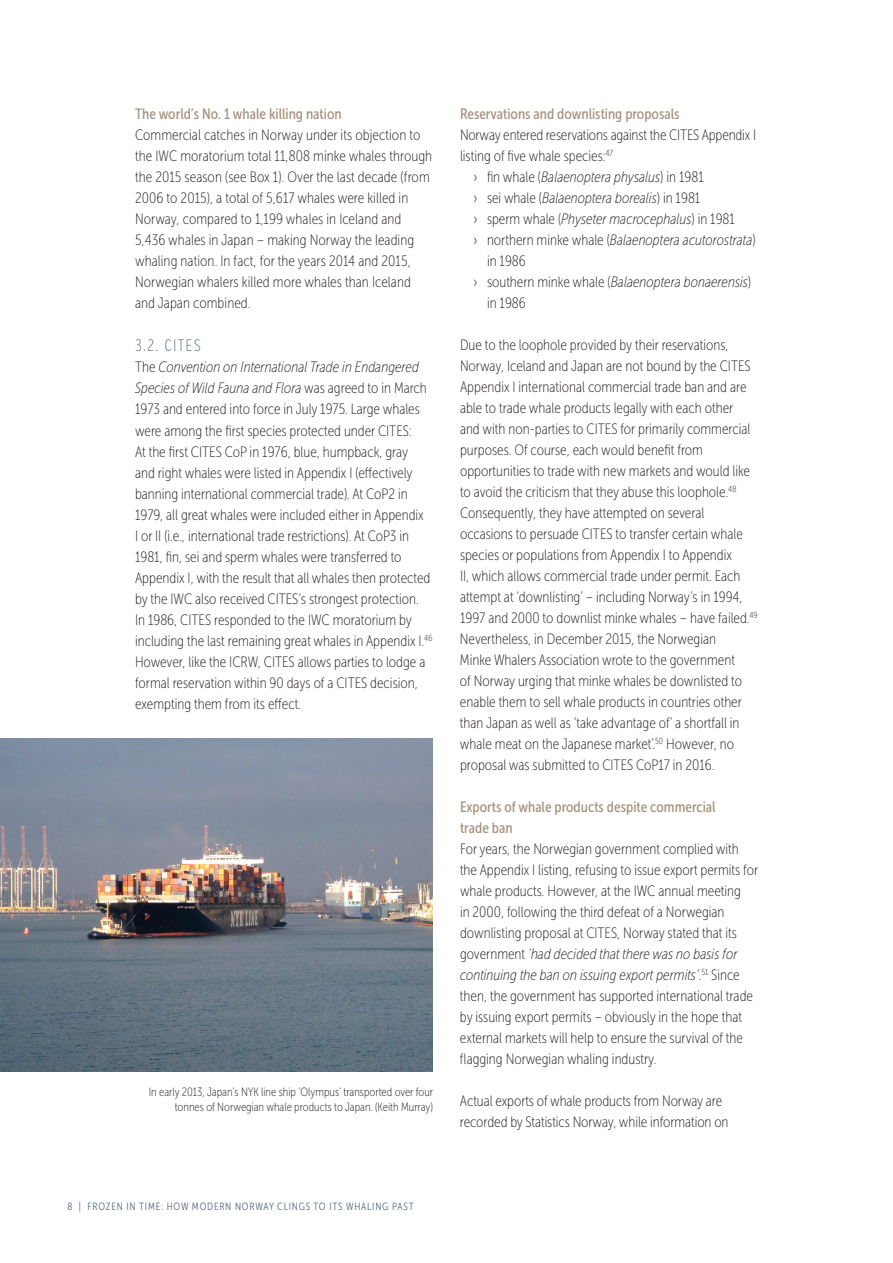
<style>
.page{position:relative;width:893px;height:1263px;background:#fff}
.page>*{position:absolute;margin:0;border:0;box-sizing:border-box;transform-origin:0 0}
.t1{font:200 16.5px "Verb Comp";letter-spacing:.075em;color:#566985}
.t2{font:15px/21px "Museo Sans Cond 100";color:#231f20}
.t3{font:italic 15px "Museo Sans Cond 100";color:#231f20}
.t4{font:15px/21px "Museo Sans Cond 500";color:#a6917d}
.t5{font:12px/15px "Museo Sans Cond 100";color:#231f20;text-align:right}
.t6{font:10.5px "Museo Sans Cond 300";letter-spacing:.075em;color:#566985}
.s1{font-style:italic}
.s2{font-style:normal}
</style>
<div class="page">
<img style="left:0;top:738px;width:433px;height:334px">
<p class="t4" style="left:135px;top:104px;width:208px">The world’s No. 1 whale killing nation</p>
<p class="t2" style="left:135px;top:125px;width:299px">Commercial catches in Norway under its objection to the IWC moratorium total 11,808 minke whales through the 2015 season (see Box 1). Over the last decade (from 2006 to 2015), a total of 5,617 whales were killed in Norway, compared to 1,199 whales in Iceland and 5,436 whales in Japan – making Norway the leading whaling nation. In fact, for the years 2014 and 2015, Norwegian whalers killed more whales than Iceland and Japan combined.</p>
<p class="t1" style="left:135px;top:336px;width:68px">3.2. CITES</p>
<p class="t2" style="left:135px;top:357px;width:299px">The <span class="s1">Convention on International Trade in Endangered Species of Wild Fauna and Flora</span> was agreed to in March 1973 and entered into force in July 1975. Large whales were among the first species protected under CITES:<br>At the first CITES CoP in 1976, blue, humpback, gray<br>and right whales were listed in Appendix I (effectively banning international commercial trade). At CoP2 in 1979, all great whales were included either in Appendix<br>I or II (i.e., international trade restrictions). At CoP3 in 1981, fin, sei and sperm whales were transferred to Appendix I, with the result that all whales then protected by the IWC also received CITES’s strongest protection.<br>In 1986, CITES responded to the IWC moratorium by including the last remaining great whales in Appendix I.<sup>46<br></sup>However, like the ICRW, CITES allows parties to lodge a formal reservation within 90 days of a CITES decision, exempting them from its effect.</p>
<p class="t5" style="left:149px;top:1085px;width:286px">In early 2013, Japan's NYK line ship ‘Olympus’ transported over four tonnes of Norwegian whale products to Japan. (Keith Murray)</p>
<p class="t4" style="left:460px;top:104px;width:221px">Reservations and downlisting proposals</p>
<p class="t2" style="left:460px;top:125px;width:298px">Norway entered reservations against the CITES Appendix I</p>
<p class="t2" style="left:460px;top:146px;width:155px">listing of five whale species:<sup>47</sup></p>
<p class="t3" style="left:473px;top:169px;width:232px"><span class="s2">› fin whale (</span>Balaenoptera physalus<span class="s2">) in 1981</span></p>
<p class="t3" style="left:473px;top:190px;width:228px"><span class="s2">› sei whale (</span>Balaenoptera borealis<span class="s2">) in 1981</span></p>
<p class="t3" style="left:473px;top:211px;width:263px"><span class="s2">› sperm whale (</span>Physeter macrocephalus<span class="s2">) in 1981</span></p>
<p class="t3" style="left:473px;top:232px;width:284px"><span class="s2">› northern minke whale (</span>Balaenoptera acutorostrata<span class="s2">)</span></p>
<p class="t2" style="left:487px;top:251px;width:40px">in 1986</p>
<p class="t3" style="left:473px;top:274px;width:279px"><span class="s2">› southern minke whale (</span>Balaenoptera bonaerensis<span class="s2">)</span></p>
<p class="t2" style="left:487px;top:293px;width:40px">in 1986</p>
<p class="t2" style="left:460px;top:335px;width:299px">Due to the loophole provided by their reservations, Norway, Iceland and Japan are not bound by the CITES Appendix I international commercial trade ban and are able to trade whale products legally with each other<br>and with non-parties to CITES for primarily commercial purposes. Of course, each would benefit from opportunities to trade with new markets and would like to avoid the criticism that they abuse this loophole.<sup>48<br></sup>Consequently, they have attempted on several occasions to persuade CITES to transfer certain whale species or populations from Appendix I to Appendix<br>II, which allows commercial trade under permit. Each attempt at ‘downlisting’ – including Norway’s in 1994, 1997 and 2000 to downlist minke whales – have failed.<sup>49<br></sup>Nevertheless, in December 2015, the Norwegian<br>Minke Whalers Association wrote to the government<br>of Norway urging that minke whales be downlisted to enable them to sell whale products in countries other than Japan as well as ‘take advantage of’ a shortfall in whale meat on the Japanese market’.<sup>50</sup> However, no proposal was submitted to CITES CoP17 in 2016.</p>
<p class="t4" style="left:460px;top:797px;width:257px">Exports of whale products despite commercial trade ban</p>
<p class="t2" style="left:460px;top:839px;width:300px">For years, the Norwegian government complied with the Appendix I listing, refusing to issue export permits for whale products. However, at the IWC annual meeting<br>in 2000, following the third defeat of a Norwegian downlisting proposal at CITES, Norway stated that its government <span class="s1">‘had decided that there was no basis for continuing the ban on issuing export permits’</span>.<sup>51</sup> Since then, the government has supported international trade by issuing export permits – obviously in the hope that external markets will help to ensure the survival of the flagging Norwegian whaling industry.</p>
<p class="t2" style="left:460px;top:1091px;width:270px">Actual exports of whale products from Norway are recorded by Statistics Norway, while information on</p>
<p class="t6" style="left:68px;top:1200px;width:348px">8 | FROZEN IN TIME: HOW MODERN NORWAY CLINGS TO ITS WHALING PAST</p>
</div>
